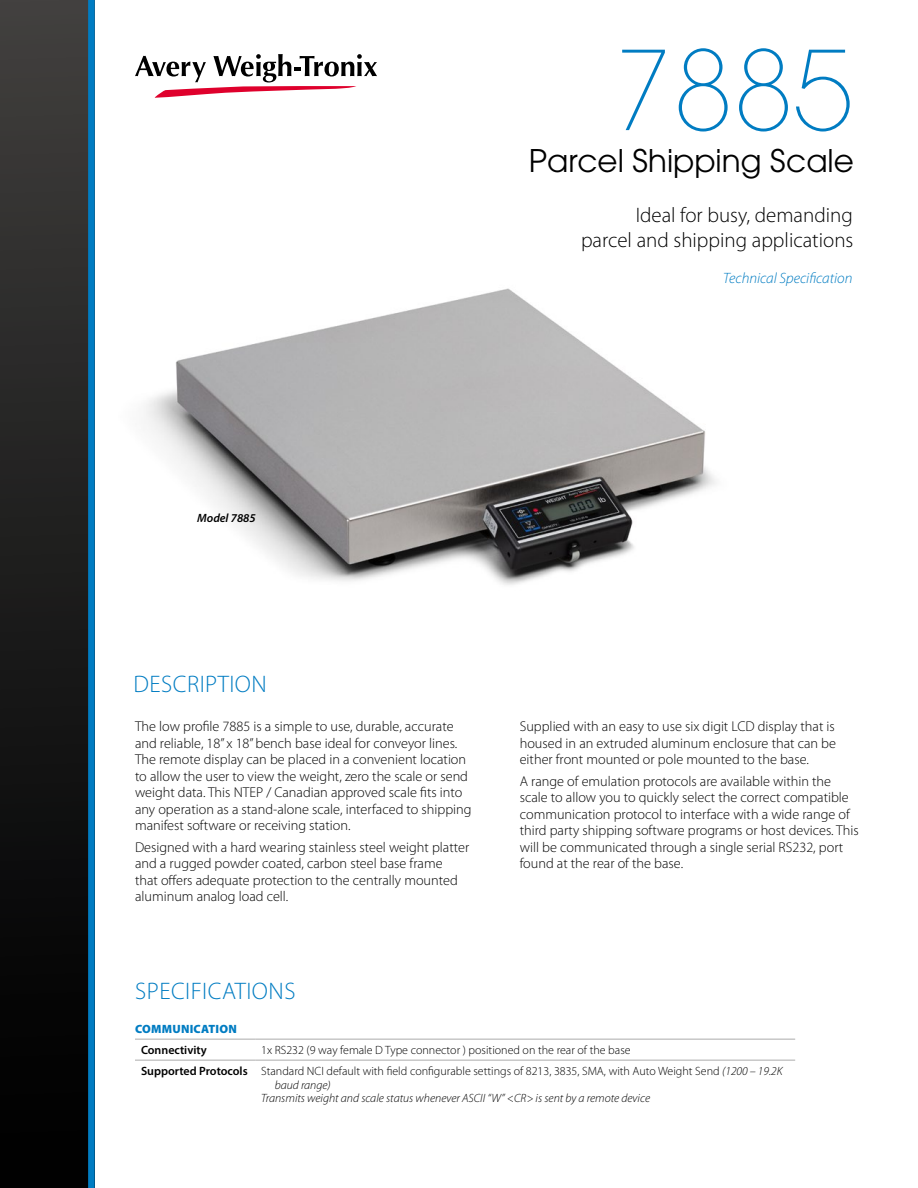
<style>
.page{position:relative;width:918px;height:1188px;background:#fff}
.page>*{position:absolute;margin:0;border:0;box-sizing:border-box;transform-origin:0 0}
.t1{font:200 108.75px "ITC Avant Garde Std";color:#007cc2}
.t2{font:31.05px "ITC Avant Garde Std";color:#000}
.t3{font:300 24px "Myriad Pro";letter-spacing:.02em;color:#007cc2}
.t4{font:300 21px/25.2px "Myriad Pro";color:#000;text-align:right}
.t5{font:italic 300 15px "Myriad Pro";color:#007cc2}
.t6{font:300 14.25px/16.5px "Myriad Pro";color:#000}
.t7{font:300 12px/21px "Myriad Pro";color:#000}
.t8{font:italic 300 12px/13.5px "Myriad Pro";color:#000}
.t9{font:900 12px "Myriad Pro";letter-spacing:.02em;color:#007cc2}
.t10{font:600 12px "Myriad Pro";color:#000}
.t11{font:italic 600 12px "Myriad Pro";color:#000}
.s1{font-weight:600}
.s2{font-style:italic}
</style>
<div class="page">
<div style="left:0;top:0;width:94px;height:1188px;background:linear-gradient(to bottom,#403f3d,#000)"></div>
<svg style="left:135px;top:54px;width:242px;height:44px"></svg>
<div style="left:88px;top:0;width:7px;height:1188px;background:#007cc2"></div>
<img style="left:146px;top:288px;width:570px;height:297px">
<hr style="left:135px;top:1039px;width:120px;height:1px;background:#acacac">
<hr style="left:255px;top:1039px;width:540px;height:1px;background:#acacac">
<hr style="left:135px;top:1060px;width:120px;height:1px;background:#acacac">
<hr style="left:255px;top:1060px;width:540px;height:1px;background:#acacac">
<h1 class="t1" style="left:613px;top:25px;width:243px">7885</h1>
<h2 class="t2" style="left:529px;top:142px;width:327px">Parcel Shipping Scale</h2>
<h3 class="t4" style="left:581px;top:202px;width:274px">Ideal for busy, demanding parcel and shipping applications</h3>
<p class="t5" style="left:723px;top:270px;width:131px">Technical Specification</p>
<p class="t11" style="left:197px;top:510px;width:60px">Model 7885</p>
<h3 class="t3" style="left:134px;top:669px;width:135px">DESCRIPTION</h3>
<p class="t6" style="left:135px;top:718px;width:338px">The low profile 7885 is a simple to use, durable, accurate and reliable, 18” x 18” bench base ideal for conveyor lines.<br>The remote display can be placed in a convenient location to allow the user to view the weight, zero the scale or send weight data. This NTEP / Canadian approved scale fits into any operation as a stand-alone scale, interfaced to shipping manifest software or receiving station.</p>
<p class="t6" style="left:135px;top:839px;width:336px">Designed with a hard wearing stainless steel weight platter and a rugged powder coated, carbon steel base frame<br>that offers adequate protection to the centrally mounted aluminum analog load cell.</p>
<p class="t6" style="left:520px;top:718px;width:318px;text-align:justify">Supplied with an easy to use six digit LCD display that is housed in an extruded aluminum enclosure that can be either front mounted or pole mounted to the base.</p>
<p class="t6" style="left:520px;top:773px;width:341px">A range of emulation protocols are available within the scale to allow you to quickly select the correct compatible communication protocol to interface with a wide range of third party shipping software programs or host devices. This will be communicated through a single serial RS232, port found at the rear of the base.</p>
<h3 class="t3" style="left:135px;top:976px;width:162px">SPECIFICATIONS</h3>
<p class="t9" style="left:135px;top:1021px;width:103px">COMMUNICATION</p>
<p class="t10" style="left:141px;top:1042px;width:67px">Connectivity</p>
<p class="t7" style="left:141px;top:1040px;width:643px;text-indent:120px">1x RS232 (9 way female D Type connector ) positioned on the rear of the base<br><span class="s1">Supported Protocols</span> Standard NCI default with field configurable settings of 8213, 3835, SMA, with Auto Weight Send <span class="s2">(1200 – 19.2K</span></p>
<p class="t8" style="left:261px;top:1078px;width:390px;text-indent:14px">baud range)<br>Transmits weight and scale status whenever ASCII “W” &lt;CR&gt; is sent by a remote device</p>
</div>
